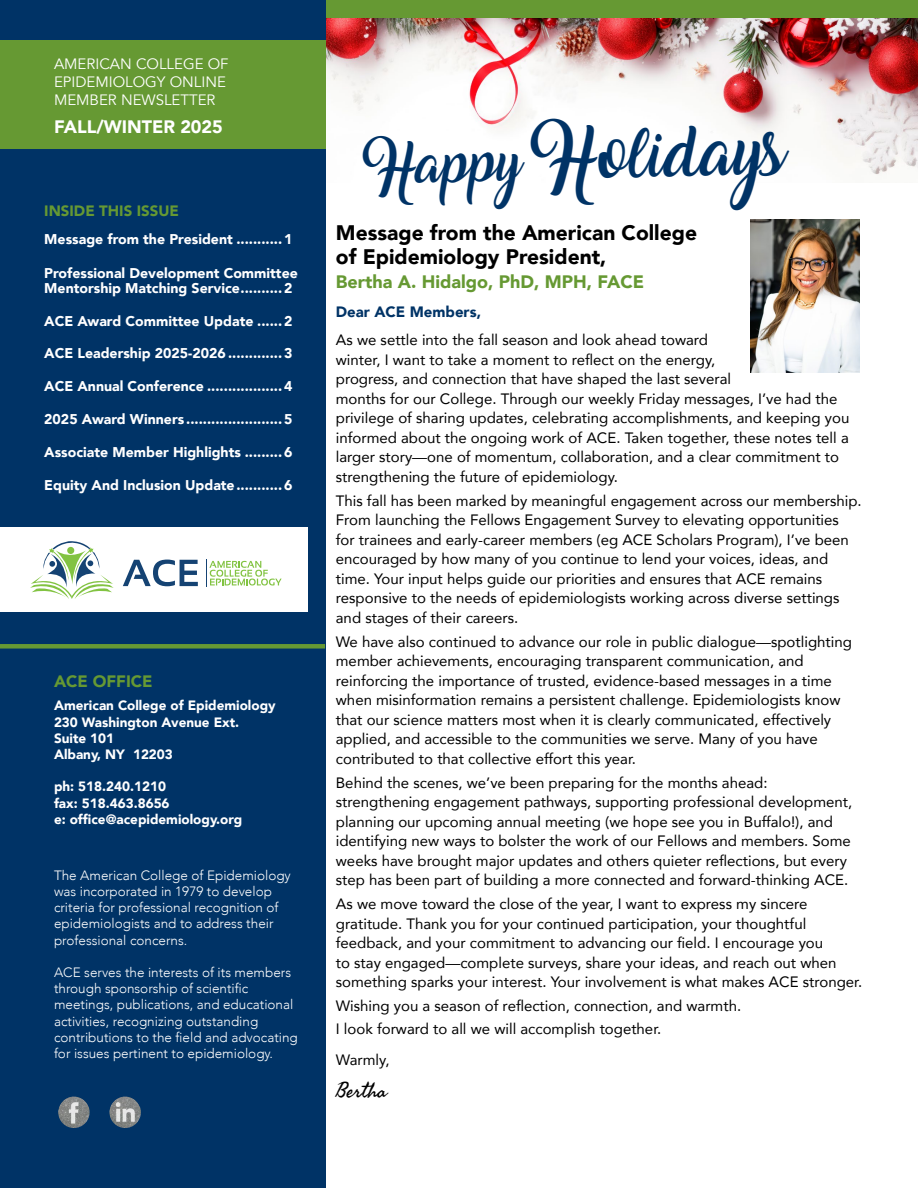
<style>
.page{position:relative;width:918px;height:1188px;background:#fff}
.page>*{position:absolute;margin:0;border:0;box-sizing:border-box;transform-origin:0 0}
.t1{font:45px "Amarillo";color:#036}
.t2{font:900 21px/24px "Avenir";color:#000}
.t3{font:21px "Seaweed Script Pro";color:#000}
.t4{font:900 18px "Avenir";color:#693}
.t5{font:900 18px "Avenir";color:#fff}
.t6{font:900 16.5px "Avenir";color:#693}
.t7{font:15px/19.5px "Avenir";color:#000}
.t8{font:15px/18px "Avenir";color:#fff}
.t9{font:900 15px "Avenir";color:#036}
.t10{font:900 15px "Avenir";color:#693}
.t11{font:900 14.1px/15px "Avenir";color:#fff}
.t12{font:300 13.5px/16.2px "Avenir";color:#fff}
.t13{font:900 13.5px/16.2px "Avenir";color:#fff}
.s1{font-size:36px}
</style>
<div class="page">
<img style="left:325px;top:18px;width:593px;height:165px">
<div style="left:0;top:0;width:918px;height:18px;background:#693"></div>
<div style="left:0;top:0;width:325px;height:1188px;background:#036"></div>
<div style="left:0;top:40px;width:325px;height:109px;background:#693"></div>
<img style="left:109px;top:1097px;width:32px;height:31px;border-radius:16px">
<img style="left:58px;top:1097px;width:32px;height:31px;border-radius:16px">
<div style="left:0;top:644px;width:325px;height:5px;background:#693"></div>
<img style="left:751px;top:220px;width:108px;height:153px">
<div style="left:0;top:527px;width:307px;height:85px;background:#fff"></div>
<svg style="left:30px;top:541px;width:84px;height:58px"></svg>
<svg style="left:123px;top:560px;width:75px;height:26px"></svg>
<svg style="left:206px;top:559px;width:76px;height:27px"></svg>
<p class="t8" style="left:54px;top:55px;width:176px">AMERICAN COLLEGE OF<br>EPIDEMIOLOGY ONLINE<br>MEMBER NEWSLETTER</p>
<p class="t5" style="left:54px;top:112px;width:170px">FALL/WINTER 2025</p>
<p class="t10" style="left:44px;top:198px;width:136px">INSIDE THIS ISSUE</p>
<p class="t11" style="left:44px;top:231px;width:250px">Message from the President ...........1</p>
<p class="t11" style="left:44px;top:265px;width:255px">Professional Development Committee<br>Mentorship Matching Service..........2</p>
<p class="t11" style="left:44px;top:313px;width:250px">ACE Award Committee Update ......2</p>
<p class="t11" style="left:44px;top:346px;width:250px">ACE Leadership 2025-2026 .............3</p>
<p class="t11" style="left:44px;top:379px;width:250px">ACE Annual Conference ..................4</p>
<p class="t11" style="left:44px;top:412px;width:250px">2025 Award Winners .......................5</p>
<p class="t11" style="left:44px;top:444px;width:250px">Associate Member Highlights .........6</p>
<p class="t11" style="left:44px;top:477px;width:250px">Equity And Inclusion Update...........6</p>
<p class="t6" style="left:54px;top:667px;width:100px">ACE OFFICE</p>
<p class="t13" style="left:54px;top:697px;width:223px">American College of Epidemiology<br>230 Washington Avenue Ext.<br>Suite 101<br>Albany, NY 12203</p>
<p class="t13" style="left:54px;top:778px;width:190px">ph: 518.240.1210<br>fax: 518.463.8656<br>e: office@acepidemiology.org</p>
<p class="t12" style="left:54px;top:867px;width:238px">The American College of Epidemiology was incorporated in 1979 to develop criteria for professional recognition of epidemiologists and to address their professional concerns.</p>
<p class="t12" style="left:54px;top:964px;width:245px">ACE serves the interests of its members through sponsorship of scientific meetings, publications, and educational activities, recognizing outstanding contributions to the field and advocating for issues pertinent to epidemiology.</p>
<h1 class="t1" style="left:361px;top:140px;width:426px;rotate:-1deg"><span class="s1">Happy</span> Holidays</h1>
<h2 class="t2" style="left:336px;top:221px;width:363px">Message from the American College of Epidemiology President,</h2>
<p class="t4" style="left:336px;top:267px;width:310px">Bertha A. Hidalgo, PhD, MPH, FACE</p>
<p class="t9" style="left:336px;top:299px;width:147px">Dear ACE Members,</p>
<p class="t7" style="left:336px;top:330px;width:515px">As we settle into the fall season and look ahead toward<br>winter, I want to take a moment to reflect on the energy,<br>progress, and connection that have shaped the last several<br>months for our College. Through our weekly Friday messages, I’ve had the privilege of sharing updates, celebrating accomplishments, and keeping you informed about the ongoing work of ACE. Taken together, these notes tell a larger story—one of momentum, collaboration, and a clear commitment to strengthening the future of epidemiology.</p>
<p class="t7" style="left:336px;top:491px;width:527px">This fall has been marked by meaningful engagement across our membership.<br>From launching the Fellows Engagement Survey to elevating opportunities<br>for trainees and early-career members (eg ACE Scholars Program), I’ve been encouraged by how many of you continue to lend your voices, ideas, and time. Your input helps guide our priorities and ensures that ACE remains responsive to the needs of epidemiologists working across diverse settings and stages of their careers.</p>
<p class="t7" style="left:336px;top:632px;width:518px">We have also continued to advance our role in public dialogue—spotlighting member achievements, encouraging transparent communication, and reinforcing the importance of trusted, evidence-based messages in a time when misinformation remains a persistent challenge. Epidemiologists know that our science matters most when it is clearly communicated, effectively applied, and accessible to the communities we serve. Many of you have contributed to that collective effort this year.</p>
<p class="t7" style="left:336px;top:773px;width:518px">Behind the scenes, we’ve been preparing for the months ahead: strengthening engagement pathways, supporting professional development, planning our upcoming annual meeting (we hope see you in Buffalo!), and identifying new ways to bolster the work of our Fellows and members. Some weeks have brought major updates and others quieter reflections, but every step has been part of building a more connected and forward-thinking ACE.</p>
<p class="t7" style="left:336px;top:894px;width:528px">As we move toward the close of the year, I want to express my sincere gratitude. Thank you for your continued participation, your thoughtful feedback, and your commitment to advancing our field. I encourage you<br>to stay engaged—complete surveys, share your ideas, and reach out when something sparks your interest. Your involvement is what makes ACE stronger.</p>
<p class="t7" style="left:336px;top:995px;width:407px;line-height:22.5px">Wishing you a season of reflection, connection, and warmth.<br>I look forward to all we will accomplish together.</p>
<p class="t7" style="left:336px;top:1050px;width:55px">Warmly,</p>
<h2 class="t3" style="left:336px;top:1077px;width:52px">Bertha</h2>
</div>
